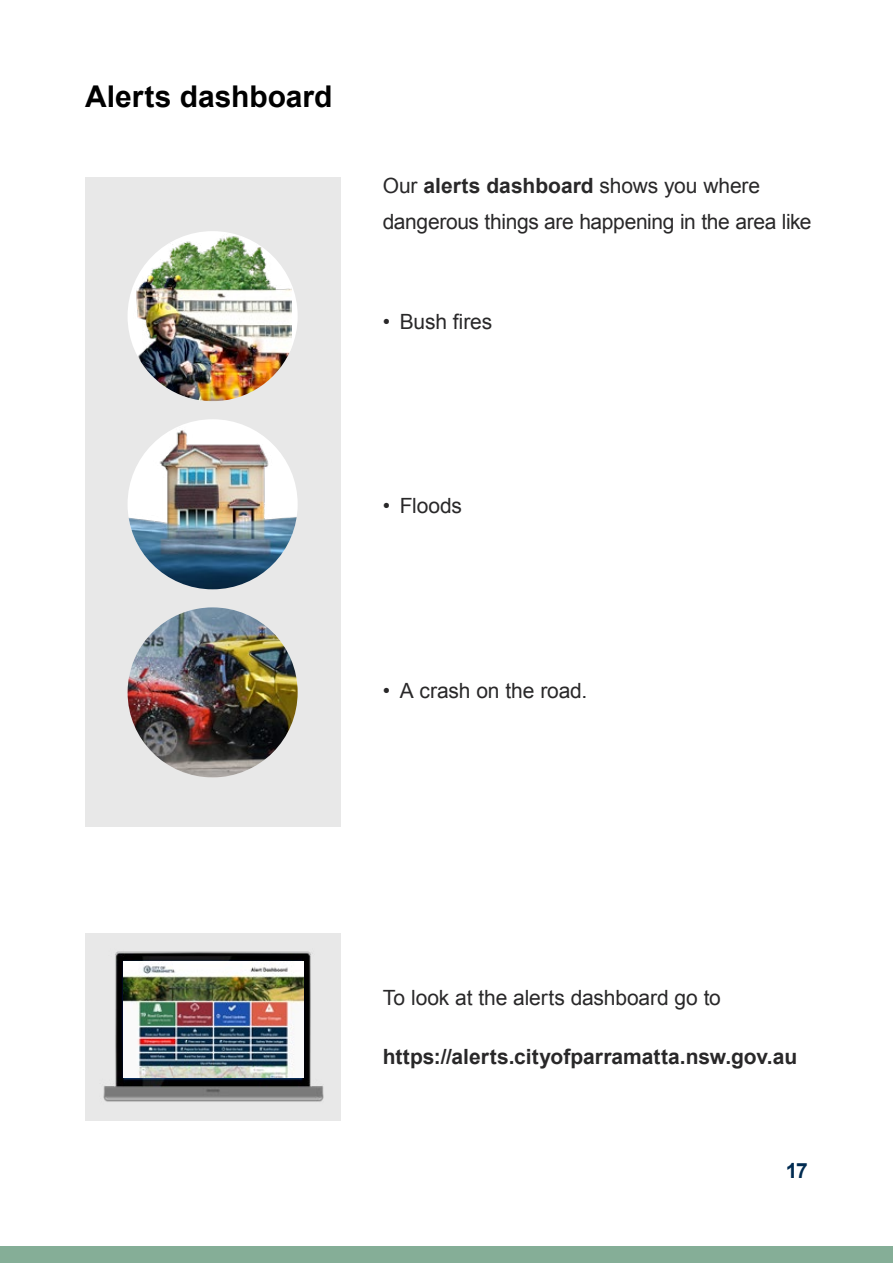
<style>
.page{position:relative;width:893px;height:1263px;background:#fff}
.page>*{position:absolute;margin:0;border:0;box-sizing:border-box;transform-origin:0 0}
.t1{font:700 30px "Arial";color:#000}
.t2{font:21px/36px "Arial";letter-spacing:-.01em;color:#292829}
.t3{font:700 21px "Arial";color:#292829}
.t4{font:700 21px "Arial";color:#002b51}
.s1{font-weight:700}
</style>
<div class="page">
<div style="left:0;top:1246px;width:893px;height:17px;background:#85ae97"></div>
<div style="left:85px;top:933px;width:255px;height:187px;background:#e8e8e8"></div>
<img style="left:103px;top:951px;width:221px;height:151px">
<img style="left:123px;top:961px;width:180px;height:117px">
<div style="left:85px;top:177px;width:255px;height:650px;background:#e8e8e8"></div>
<img style="left:150px;top:233px;width:125px;height:26px">
<img style="left:133px;top:259px;width:159px;height:142px">
<img style="left:128px;top:419px;width:170px;height:170px;border-radius:85px">
<img style="left:128px;top:607px;width:170px;height:170px;border-radius:85px">
<h1 class="t1" style="left:85px;top:77px;width:249px">Alerts dashboard</h1>
<p class="t2" style="left:383px;top:168px;width:430px">Our <span class="s1">alerts dashboard</span> shows you where dangerous things are happening in the area like</p>
<p class="t2" style="left:383px;top:303px;width:111px">• Bush fires</p>
<p class="t2" style="left:383px;top:488px;width:81px">• Floods</p>
<p class="t2" style="left:383px;top:673px;width:206px">• A crash on the road.</p>
<p class="t2" style="left:383px;top:980px;width:340px">To look at the alerts dashboard go to</p>
<p class="t3" style="left:383px;top:1043px;width:416px">https://alerts.cityofparramatta.nsw.gov.au</p>
<p class="t4" style="left:786px;top:1157px;width:24px">17</p>
</div>
